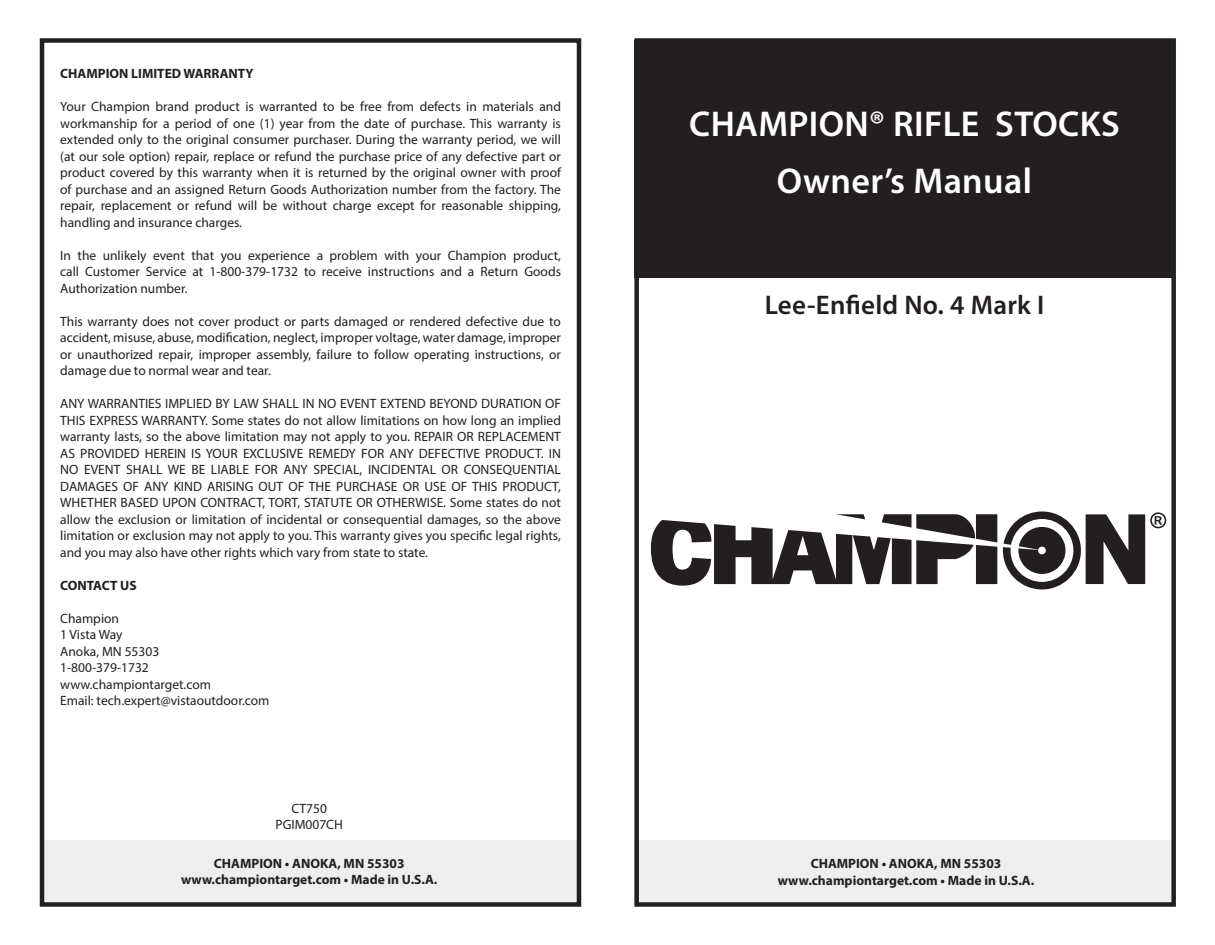
<style>
.page{position:relative;width:1215px;height:945px;background:#fff}
.page>*{position:absolute;margin:0;border:0;box-sizing:border-box;transform-origin:0 0}
.t1{font:600 36px/56.7px "Myriad Pro";letter-spacing:.01em;color:#fff;text-align:center}
.t2{font:600 27px "Myriad Pro";letter-spacing:.01em;color:#231f20}
.t3{font:13.5px/16.5px "Myriad Pro";color:#231f20;text-align:justify}
.t4{font:700 13.5px/16.2px "Myriad Pro";color:#231f20;text-align:center}
</style>
<div class="page">
<div style="left:634px;top:40px;width:540px;height:238px;background:#231f20"></div>
<div style="left:44px;top:841px;width:534px;height:63px;background:#eeeeef"></div>
<div style="left:634px;top:841px;width:540px;height:63px;background:#eeeeef"></div>
<svg style="left:651px;top:514px;width:346px;height:72px"></svg>
<svg style="left:1003px;top:511px;width:163px;height:78px"></svg>
<div style="left:40px;top:38px;width:541px;height:869px;border:4px solid #231f20"></div>
<div style="left:634px;top:38px;width:542px;height:869px;border:4px solid #231f20"></div>
<p class="t4" style="left:60px;top:65px;width:195px">CHAMPION LIMITED WARRANTY</p>
<p class="t3" style="left:60px;top:98px;width:502px">Your Champion brand product is warranted to be free from defects in materials and workmanship for a period of one (1) year from the date of purchase. This warranty is extended only to the original consumer purchaser. During the warranty period, we will (at our sole option) repair, replace or refund the purchase price of any defective part or product covered by this warranty when it is returned by the original owner with proof of purchase and an assigned Return Goods Authorization number from the factory. The repair, replacement or refund will be without charge except for reasonable shipping, handling and insurance charges.</p>
<p class="t3" style="left:60px;top:247px;width:502px">In the unlikely event that you experience a problem with your Champion product, call Customer Service at 1-800-379-1732 to receive instructions and a Return Goods Authorization number.</p>
<p class="t3" style="left:60px;top:313px;width:502px">This warranty does not cover product or parts damaged or rendered defective due to accident, misuse, abuse, modification, neglect, improper voltage, water damage, improper or unauthorized repair, improper assembly, failure to follow operating instructions, or damage due to normal wear and tear.</p>
<p class="t3" style="left:60px;top:395px;width:502px">ANY WARRANTIES IMPLIED BY LAW SHALL IN NO EVENT EXTEND BEYOND DURATION OF THIS EXPRESS WARRANTY. Some states do not allow limitations on how long an implied warranty lasts, so the above limitation may not apply to you. REPAIR OR REPLACEMENT AS PROVIDED HEREIN IS YOUR EXCLUSIVE REMEDY FOR ANY DEFECTIVE PRODUCT. IN NO EVENT SHALL WE BE LIABLE FOR ANY SPECIAL, INCIDENTAL OR CONSEQUENTIAL DAMAGES OF ANY KIND ARISING OUT OF THE PURCHASE OR USE OF THIS PRODUCT, WHETHER BASED UPON CONTRACT, TORT, STATUTE OR OTHERWISE. Some states do not allow the exclusion or limitation of incidental or consequential damages, so the above limitation or exclusion may not apply to you. This warranty gives you specific legal rights, and you may also have other rights which vary from state to state.</p>
<p class="t4" style="left:60px;top:577px;width:78px">CONTACT US</p>
<p class="t3" style="left:60px;top:610px;width:211px;text-align:left">Champion<br>1 Vista Way<br>Anoka, MN 55303<br>1-800-379-1732 www.championtarget.com<br>Email: tech.expert@vistaoutdoor.com</p>
<h1 class="t1" style="left:689px;top:95px;width:432px">CHAMPION® RIFLE STOCKS<br>Owner’s Manual</h1>
<h2 class="t2" style="left:765px;top:288px;width:281px">Lee-Enfield No. 4 Mark I</h2>
<p class="t3" style="left:276px;top:800px;width:69px;text-align:center">CT750<br>PGIM007CH</p>
<p class="t4" style="left:181px;top:855px;width:258px">CHAMPION • ANOKA, MN 55303 www.championtarget.com • Made in U.S.A.</p>
<p class="t4" style="left:778px;top:855px;width:258px">CHAMPION • ANOKA, MN 55303 www.championtarget.com • Made in U.S.A.</p>
</div>
